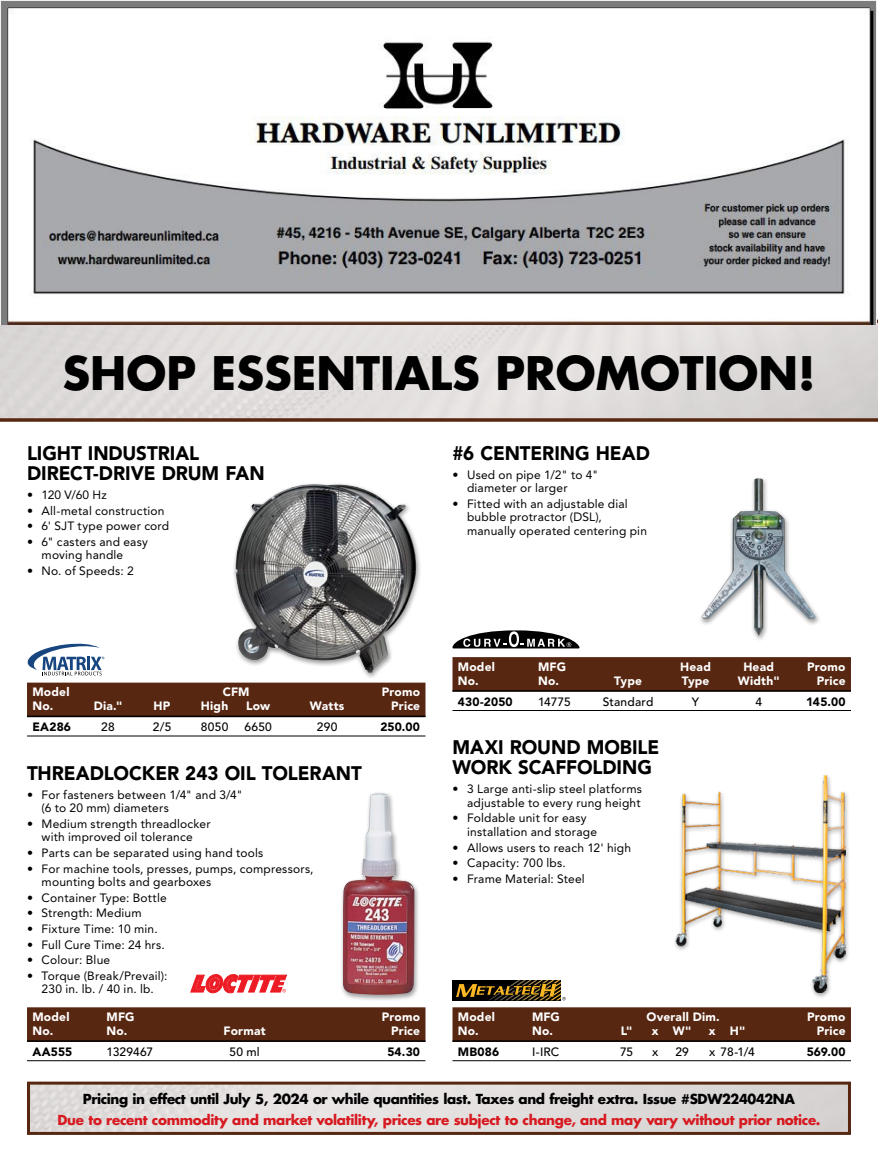
<style>
.page{position:relative;width:878px;height:1161px;background:#fff}
.page>*{position:absolute;margin:0;border:0;box-sizing:border-box;transform-origin:0 0}
.t1{font:700 45px "Futura Std";color:#000}
.t2{font:900 19.5px/20.2px "Avenir LT Std";letter-spacing:-.005em;color:#000;scale:.96 1}
.t3{font:700 13.5px "Futura Std";letter-spacing:-.025em;color:#d71920}
.t4{font:700 13.5px "Futura Std";letter-spacing:-.03em;color:#000}
.t5{font:12px/13.5px "Avenir LT Std";letter-spacing:.015em;color:#000}
.t6{font:900 12px "Avenir LT Std";letter-spacing:.015em;color:#fff}
.t7{font:500 12px "Avenir LT Std";letter-spacing:.015em;color:#000}
.t8{font:900 12px "Avenir LT Std";letter-spacing:.015em;color:#000}
</style>
<div class="page">
<div style="left:0;top:322px;width:878px;height:98px;background:#e1dddc"></div>
<div style="left:27px;top:1083px;width:823px;height:50px;background:#e0dddc"></div>
<div style="left:27px;top:1082px;width:823px;height:53px;border:3px solid #572711"></div>
<svg style="left:0;top:418px;width:878px;height:4px"></svg>
<div style="left:231px;top:481px;width:191px;height:198px;background:#000;opacity:.4"></div>
<img style="left:235px;top:484px;width:181px;height:189px">
<svg style="left:27px;top:644px;width:77px;height:31px"></svg>
<svg style="left:452px;top:630px;width:127px;height:18px"></svg>
<img style="left:701px;top:478px;width:115px;height:158px">
<div style="left:339px;top:790px;width:81px;height:211px;background:#000;opacity:.4"></div>
<img style="left:343px;top:793px;width:71px;height:202px">
<svg style="left:190px;top:974px;width:97px;height:19px"></svg>
<div style="left:672px;top:773px;width:178px;height:226px;background:#000;opacity:.4"></div>
<img style="left:675px;top:775px;width:170px;height:218px">
<div style="left:452px;top:980px;width:109px;height:20px;background:#000"></div>
<svg style="left:456px;top:980px;width:109px;height:20px"></svg>
<div style="left:27px;top:683px;width:398px;height:34px;background:#572711"></div>
<hr style="left:27px;top:716px;width:398px;height:1px;background:#000">
<hr style="left:27px;top:736px;width:398px;height:1px;background:#000">
<div style="left:452px;top:657px;width:398px;height:35px;background:#572711"></div>
<hr style="left:452px;top:690px;width:398px;height:2px;background:#000">
<hr style="left:452px;top:710px;width:398px;height:1px;background:#000">
<div style="left:27px;top:1007px;width:398px;height:35px;background:#572711"></div>
<hr style="left:27px;top:1040px;width:398px;height:2px;background:#000">
<hr style="left:27px;top:1060px;width:398px;height:1px;background:#000">
<div style="left:452px;top:1007px;width:398px;height:35px;background:#572711"></div>
<hr style="left:452px;top:1040px;width:398px;height:2px;background:#000">
<hr style="left:452px;top:1060px;width:398px;height:1px;background:#000">
<img style="left:0;top:0;width:876px;height:324px">
<h1 class="t1" style="left:63px;top:343px;width:754px">SHOP ESSENTIALS PROMOTION!</h1>
<h2 class="t2" style="left:27px;top:443px;width:249px">LIGHT INDUSTRIAL<br>DIRECT-DRIVE DRUM FAN</h2>
<p class="t5" style="left:27px;top:488px;width:81px">• 120 V/60 Hz</p>
<p class="t5" style="left:27px;top:504px;width:139px">• All-metal construction</p>
<p class="t5" style="left:27px;top:519px;width:144px">• 6' SJT type power cord</p>
<p class="t5" style="left:42px;top:535px;width:108px;text-indent:-15px">• 6" casters and easy moving handle</p>
<p class="t5" style="left:27px;top:564px;width:108px">• No. of Speeds: 2</p>
<h2 class="t2" style="left:452px;top:443px;width:207px">#6 CENTERING HEAD</h2>
<p class="t5" style="left:467px;top:468px;width:133px;text-indent:-15px">• Used on pipe 1/2" to 4" diameter or larger</p>
<p class="t5" style="left:467px;top:497px;width:181px;text-indent:-15px">• Fitted with an adjustable dial bubble protractor (DSL), manually operated centering pin</p>
<p class="t6" style="left:32px;top:685px;width:39px">Model</p>
<p class="t6" style="left:223px;top:685px;width:28px">CFM</p>
<p class="t6" style="left:381px;top:685px;width:40px">Promo</p>
<p class="t6" style="left:32px;top:699px;width:22px">No.</p>
<p class="t6" style="left:94px;top:699px;width:30px">Dia."</p>
<p class="t6" style="left:154px;top:699px;width:18px">HP</p>
<p class="t6" style="left:201px;top:699px;width:29px">High</p>
<p class="t6" style="left:246px;top:699px;width:26px">Low</p>
<p class="t6" style="left:310px;top:699px;width:36px">Watts</p>
<p class="t6" style="left:391px;top:699px;width:30px">Price</p>
<p class="t8" style="left:32px;top:720px;width:40px">EA286</p>
<p class="t7" style="left:101px;top:720px;width:15px">28</p>
<p class="t7" style="left:153px;top:720px;width:20px">2/5</p>
<p class="t7" style="left:201px;top:720px;width:29px">8050</p>
<p class="t7" style="left:244px;top:720px;width:29px">6650</p>
<p class="t7" style="left:317px;top:720px;width:22px">290</p>
<p class="t8" style="left:380px;top:720px;width:41px">250.00</p>
<h2 class="t2" style="left:27px;top:763px;width:350px">THREADLOCKER 243 OIL TOLERANT</h2>
<p class="t5" style="left:42px;top:788px;width:203px;text-indent:-15px">• For fasteners between 1/4" and 3/4" (6 to 20 mm) diameters</p>
<p class="t5" style="left:27px;top:817px;width:185px;text-align:center">• Medium strength threadlocker with improved oil tolerance</p>
<p class="t5" style="left:27px;top:846px;width:238px">• Parts can be separated using hand tools</p>
<p class="t5" style="left:42px;top:862px;width:273px;text-indent:-15px">• For machine tools, presses, pumps, compressors, mounting bolts and gearboxes</p>
<p class="t5" style="left:27px;top:891px;width:141px">• Container Type: Bottle</p>
<p class="t5" style="left:27px;top:907px;width:116px">• Strength: Medium</p>
<p class="t5" style="left:27px;top:922px;width:132px">• Fixture Time: 10 min.</p>
<p class="t5" style="left:27px;top:938px;width:139px">• Full Cure Time: 24 hrs.</p>
<p class="t5" style="left:27px;top:954px;width:85px">• Colour: Blue</p>
<p class="t5" style="left:27px;top:969px;width:142px;text-align:center">• Torque (Break/Prevail):<br>230 in. lb. / 40 in. lb.</p>
<p class="t6" style="left:32px;top:1009px;width:39px">Model</p>
<p class="t6" style="left:107px;top:1009px;width:29px">MFG</p>
<p class="t6" style="left:381px;top:1009px;width:40px">Promo</p>
<p class="t6" style="left:32px;top:1024px;width:22px">No.</p>
<p class="t6" style="left:107px;top:1024px;width:22px">No.</p>
<p class="t6" style="left:223px;top:1024px;width:44px">Format</p>
<p class="t6" style="left:391px;top:1024px;width:30px">Price</p>
<p class="t8" style="left:32px;top:1045px;width:41px">AA555</p>
<p class="t7" style="left:106px;top:1045px;width:48px">1329467</p>
<p class="t7" style="left:229px;top:1045px;width:32px">50 ml</p>
<p class="t8" style="left:387px;top:1045px;width:34px">54.30</p>
<p class="t6" style="left:458px;top:659px;width:39px">Model</p>
<p class="t6" style="left:538px;top:659px;width:29px">MFG</p>
<p class="t6" style="left:680px;top:659px;width:32px">Head</p>
<p class="t6" style="left:743px;top:659px;width:32px">Head</p>
<p class="t6" style="left:807px;top:659px;width:40px">Promo</p>
<p class="t6" style="left:458px;top:673px;width:22px">No.</p>
<p class="t6" style="left:538px;top:673px;width:22px">No.</p>
<p class="t6" style="left:614px;top:673px;width:29px">Type</p>
<p class="t6" style="left:681px;top:673px;width:29px">Type</p>
<p class="t6" style="left:737px;top:673px;width:43px">Width"</p>
<p class="t6" style="left:816px;top:673px;width:30px">Price</p>
<p class="t8" style="left:458px;top:694px;width:56px">430-2050</p>
<p class="t7" style="left:538px;top:695px;width:34px">14775</p>
<p class="t7" style="left:602px;top:695px;width:52px">Standard</p>
<p class="t7" style="left:692px;top:695px;width:9px">Y</p>
<p class="t7" style="left:755px;top:695px;width:8px">4</p>
<p class="t8" style="left:806px;top:694px;width:41px">145.00</p>
<h2 class="t2" style="left:452px;top:737px;width:217px">MAXI ROUND MOBILE<br>WORK SCAFFOLDING</h2>
<p class="t5" style="left:452px;top:782px;width:191px;text-align:right">• 3 Large anti-slip steel platforms adjustable to every rung height</p>
<p class="t5" style="left:467px;top:812px;width:131px;text-indent:-15px">• Foldable unit for easy installation and storage</p>
<p class="t5" style="left:452px;top:841px;width:180px">• Allows users to reach 12' high</p>
<p class="t5" style="left:452px;top:856px;width:115px">• Capacity: 700 lbs.</p>
<p class="t5" style="left:452px;top:872px;width:134px">• Frame Material: Steel</p>
<p class="t6" style="left:458px;top:1009px;width:39px">Model</p>
<p class="t6" style="left:532px;top:1009px;width:29px">MFG</p>
<p class="t6" style="left:646px;top:1009px;width:75px">Overall Dim.</p>
<p class="t6" style="left:807px;top:1009px;width:40px">Promo</p>
<p class="t6" style="left:458px;top:1024px;width:22px">No.</p>
<p class="t6" style="left:532px;top:1024px;width:22px">No.</p>
<p class="t6" style="left:620px;top:1024px;width:13px">L"</p>
<p class="t6" style="left:651px;top:1024px;width:41px">x W"</p>
<p class="t6" style="left:708px;top:1024px;width:38px">x H"</p>
<p class="t6" style="left:816px;top:1024px;width:30px">Price</p>
<p class="t8" style="left:458px;top:1045px;width:43px">MB086</p>
<p class="t7" style="left:532px;top:1045px;width:29px">I-IRC</p>
<p class="t7" style="left:620px;top:1045px;width:15px">75</p>
<p class="t7" style="left:652px;top:1045px;width:8px">x</p>
<p class="t7" style="left:675px;top:1045px;width:15px">29</p>
<p class="t7" style="left:709px;top:1045px;width:47px">x 78-1/4</p>
<p class="t8" style="left:806px;top:1045px;width:40px">569.00</p>
<p class="t4" style="left:83px;top:1090px;width:713px">Pricing in effect until July 5, 2024 or while quantities last. Taxes and freight extra. Issue #SDW224042NA</p>
<p class="t3" style="left:57px;top:1111px;width:764px">Due to recent commodity and market volatility, prices are subject to change, and may vary without prior notice.</p>
</div>
